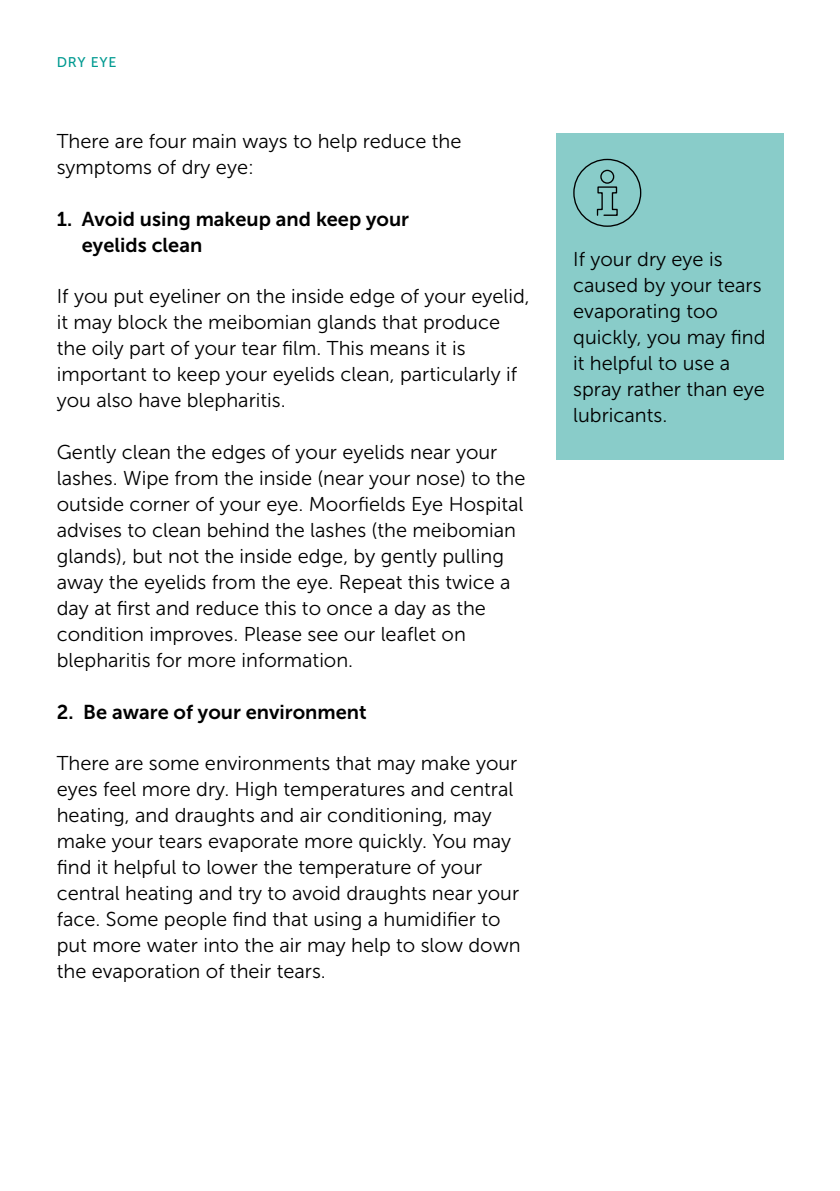
<style>
.page{position:relative;width:840px;height:1191px;background:#fff}
.page>*{position:absolute;margin:0;border:0;box-sizing:border-box;transform-origin:0 0}
.t1{font:20px/26px "Museo Sans 300";color:#000}
.t2{font:20px/26px "Museo Sans 700";color:#000}
.t3{font:14px "Museo Sans 500";letter-spacing:.05em;color:#009a91}
</style>
<div class="page">
<div style="left:556px;top:133px;width:226px;height:326px;background:#89ccc9"></div>
<svg style="left:573px;top:159px;width:68px;height:68px"></svg>
<p class="t3" style="left:57px;top:55px;width:61px">DRY EYE</p>
<p class="t1" style="left:57px;top:128px;width:406px">There are four main ways to help reduce the symptoms of dry eye:</p>
<p class="t2" style="left:82px;top:206px;width:328px;text-indent:-25px">1. Avoid using makeup and keep your eyelids clean</p>
<p class="t1" style="left:57px;top:284px;width:474px">If you put eyeliner on the inside edge of your eyelid, it may block the meibomian glands that produce the oily part of your tear film. This means it is important to keep your eyelids clean, particularly if you also have blepharitis.</p>
<p class="t1" style="left:57px;top:439px;width:470px">Gently clean the edges of your eyelids near your lashes. Wipe from the inside (near your nose) to the outside corner of your eye. Moorfields Eye Hospital advises to clean behind the lashes (the meibomian glands), but not the inside edge, by gently pulling away the eyelids from the eye. Repeat this twice a day at first and reduce this to once a day as the condition improves. Please see our leaflet on blepharitis for more information.</p>
<p class="t2" style="left:57px;top:698px;width:311px">2. Be aware of your environment</p>
<p class="t1" style="left:57px;top:750px;width:465px">There are some environments that may make your eyes feel more dry. High temperatures and central heating, and draughts and air conditioning, may make your tears evaporate more quickly. You may find it helpful to lower the temperature of your central heating and try to avoid draughts near your face. Some people find that using a humidifier to put more water into the air may help to slow down the evaporation of their tears.</p>
<p class="t1" style="left:573px;top:246px;width:194px">If your dry eye is caused by your tears evaporating too quickly, you may find it helpful to use a spray rather than eye lubricants.</p>
</div>
